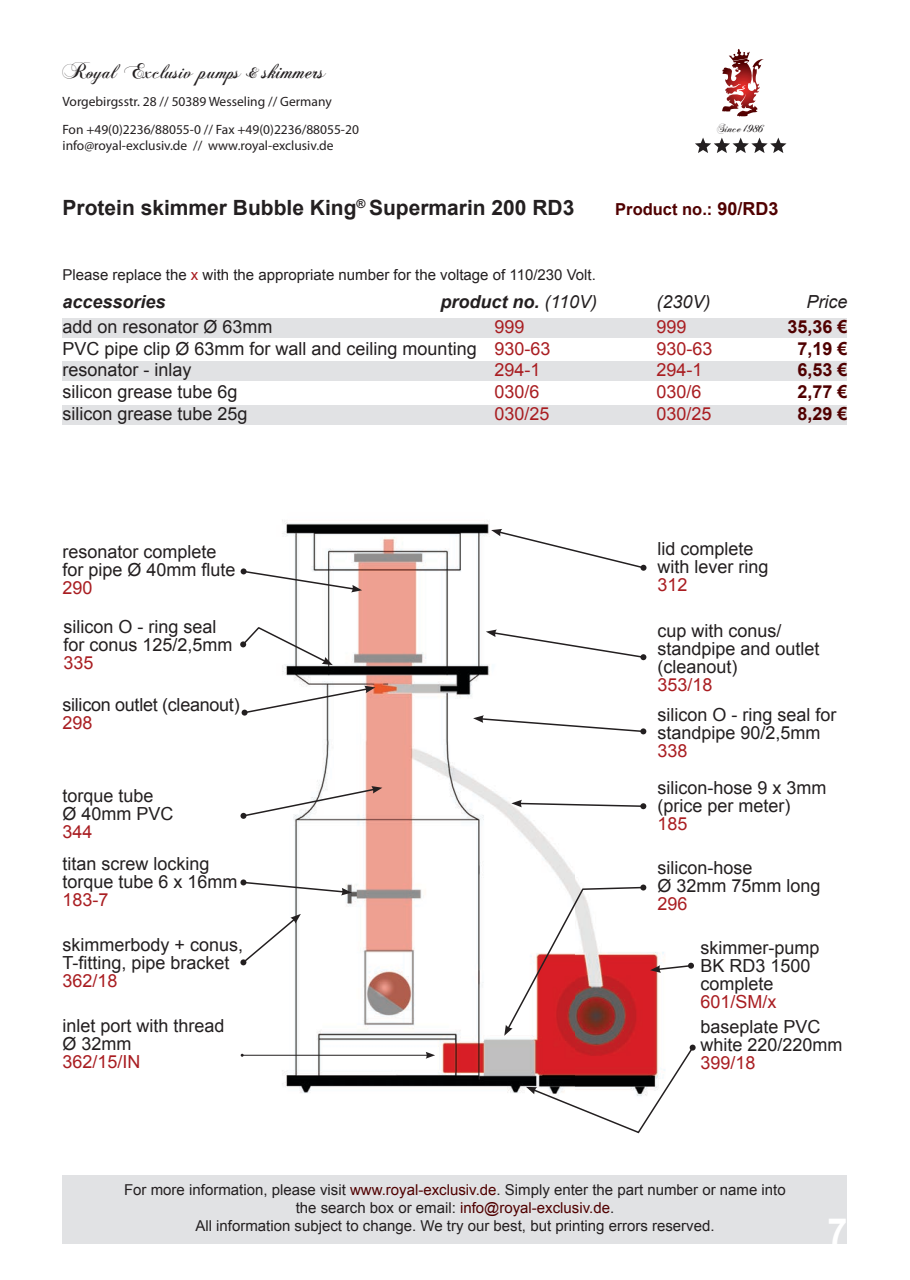
<style>
.page{position:relative;width:910px;height:1280px;background:#fff}
.page>*{position:absolute;margin:0;border:0;box-sizing:border-box;transform-origin:0 0}
.t1{font:700 36px "Arial";color:#fff}
.t2{font:700 21px "Arial";color:#231f20}
.t3{font:21px "Chopin Script";color:#231f20}
.t4{font:18px/18px "Arial";color:#231f20}
.t5{font:18px "Arial";color:#a91d21}
.t6{font:italic 700 18px "Arial";color:#231f20}
.t7{font:700 18px "Arial";color:#500000}
.t8{font:italic 18px "Arial";color:#231f20}
.t9{font:700 16.5px "Arial";color:#500000}
.t10{font:15px/18px "Arial";color:#231f20;text-align:center}
.t11{font:13.5px/28.2px "Myriad Pro";color:#231f20}
.t12{font:12px "Chopin Script";color:#231f20}
.s1{font-size:22.5px}
.s2{font-size:15px}
.s3{font-size:18px}
.s4{color:#a91d21}
.s5{font-weight:400}
.s6{color:#500000}
</style>
<div class="page">
<div style="left:63px;top:1175px;width:784px;height:68px;background:#e1e2e4"></div>
<svg style="left:695px;top:138px;width:91px;height:15px"></svg>
<svg style="left:722px;top:49px;width:28px;height:63px"></svg>
<img style="left:254px;top:520px;width:405px;height:573px">
<div style="left:657px;top:542px;width:190px;height:72px;background:#fff"></div>
<div style="left:657px;top:708px;width:190px;height:59px;background:#fff"></div>
<div style="left:657px;top:624px;width:190px;height:68px;background:#fff"></div>
<div style="left:657px;top:781px;width:190px;height:72px;background:#fff"></div>
<div style="left:657px;top:861px;width:190px;height:72px;background:#fff"></div>
<svg style="left:241px;top:568px;width:121px;height:24px"></svg>
<svg style="left:240px;top:786px;width:142px;height:33px"></svg>
<svg style="left:242px;top:686px;width:133px;height:30px"></svg>
<svg style="left:240px;top:879px;width:112px;height:16px"></svg>
<svg style="left:491px;top:529px;width:155px;height:42px"></svg>
<svg style="left:486px;top:629px;width:160px;height:31px"></svg>
<svg style="left:473px;top:715px;width:173px;height:19px"></svg>
<svg style="left:511px;top:800px;width:135px;height:9px"></svg>
<svg style="left:240px;top:914px;width:61px;height:51px"></svg>
<svg style="left:526px;top:1044px;width:170px;height:90px"></svg>
<svg style="left:504px;top:884px;width:190px;height:152px"></svg>
<svg style="left:240px;top:625px;width:93px;height:40px"></svg>
<div style="left:63px;top:361px;width:784px;height:20px;background:#e1e2e4"></div>
<div style="left:63px;top:405px;width:784px;height:20px;background:#e1e2e4"></div>
<div style="left:63px;top:318px;width:784px;height:20px;background:#e1e2e4"></div>
<hr style="left:242px;top:1055px;width:186px;height:1px;background:#231f20">
<svg style="left:426px;top:1052px;width:9px;height:7px"></svg>
<p class="t3" style="left:63px;top:58px;width:265px"><span class="s1">R</span>oyal <span class="s1">E</span>xclusiv <span class="s1">p</span>umps <span class="s2">&amp;</span> <span class="s1">skimmers</span></p>
<p class="t11" style="left:63px;top:87px;width:298px">Vorgebirgsstr. 28 // 50389 Wesseling // Germany<br>Fon +49(0)2236/88055-0 // Fax +49(0)2236/88055-20</p>
<p class="t11" style="left:63px;top:131px;width:273px">info@royal-exclusiv.de // www.royal-exclusiv.de</p>
<p class="t12" style="left:717px;top:121px;width:49px">Since 1986</p>
<p class="t2" style="left:63px;top:194px;width:513px">Protein skimmer Bubble King<sup>®</sup> Supermarin 200 RD3</p>
<p class="t9" style="left:615px;top:198px;width:165px">Product no.: <span class="s3">90/RD3</span></p>
<p class="t10" style="left:63px;top:266px;width:535px">Please replace the <span class="s4">x</span> with the appropriate number for the voltage of 110/230 Volt.</p>
<p class="t6" style="left:63px;top:290px;width:105px">accessories</p>
<p class="t6" style="left:441px;top:290px;width:158px">product no. <span class="s5">(110V)</span></p>
<p class="t8" style="left:657px;top:290px;width:56px">(230V)</p>
<p class="t8" style="left:806px;top:290px;width:42px">Price</p>
<p class="t4" style="left:63px;top:318px;width:212px">add on resonator Ø 63mm</p>
<p class="t5" style="left:495px;top:315px;width:32px">999</p>
<p class="t5" style="left:657px;top:315px;width:32px">999</p>
<p class="t7" style="left:787px;top:315px;width:62px">35,36 €</p>
<p class="t4" style="left:63px;top:340px;width:490px">PVC pipe clip Ø 63mm for wall and ceiling mounting <span class="s4">930-63</span></p>
<p class="t5" style="left:657px;top:337px;width:58px">930-63</p>
<p class="t7" style="left:797px;top:336px;width:52px">7,19 €</p>
<p class="t4" style="left:63px;top:361px;width:131px">resonator - inlay</p>
<p class="t5" style="left:495px;top:358px;width:48px">294-1</p>
<p class="t5" style="left:657px;top:358px;width:48px">294-1</p>
<p class="t7" style="left:797px;top:358px;width:52px">6,53 €</p>
<p class="t4" style="left:63px;top:383px;width:177px">silicon grease tube 6g</p>
<p class="t5" style="left:495px;top:380px;width:47px">030/6</p>
<p class="t5" style="left:657px;top:380px;width:47px">030/6</p>
<p class="t7" style="left:797px;top:380px;width:52px">2,77 €</p>
<p class="t4" style="left:63px;top:404px;width:187px">silicon grease tube 25g</p>
<p class="t5" style="left:495px;top:401px;width:57px">030/25</p>
<p class="t5" style="left:657px;top:401px;width:57px">030/25</p>
<p class="t7" style="left:797px;top:401px;width:52px">8,29 €</p>
<p class="t4" style="left:63px;top:543px;width:175px">resonator complete for pipe Ø 40mm flute</p>
<p class="t5" style="left:63px;top:576px;width:32px">290</p>
<p class="t4" style="left:63px;top:617px;width:171px">silicon O - ring seal for conus 125/2,5mm</p>
<p class="t5" style="left:63px;top:650px;width:32px">335</p>
<p class="t4" style="left:63px;top:696px;width:179px">silicon outlet (cleanout)</p>
<p class="t5" style="left:63px;top:711px;width:32px">298</p>
<p class="t4" style="left:63px;top:786px;width:113px">torque tube<br>Ø 40mm PVC</p>
<p class="t5" style="left:63px;top:819px;width:32px">344</p>
<p class="t4" style="left:63px;top:855px;width:177px">titan screw locking torque tube 6 x 16mm</p>
<p class="t5" style="left:63px;top:888px;width:48px">183-7</p>
<p class="t4" style="left:63px;top:936px;width:182px">skimmerbody + conus,<br>T-fitting, pipe bracket</p>
<p class="t5" style="left:63px;top:969px;width:57px">362/18</p>
<p class="t4" style="left:63px;top:1017px;width:164px">inlet port with thread<br>Ø 32mm</p>
<p class="t5" style="left:63px;top:1050px;width:80px">362/15/IN</p>
<p class="t4" style="left:657px;top:540px;width:113px">lid complete with lever ring</p>
<p class="t5" style="left:657px;top:573px;width:32px">312</p>
<p class="t4" style="left:657px;top:622px;width:164px">cup with conus/ standpipe and outlet (cleanout)</p>
<p class="t5" style="left:657px;top:673px;width:57px">353/18</p>
<p class="t4" style="left:657px;top:706px;width:181px">silicon O - ring seal for standpipe 90/2,5mm</p>
<p class="t5" style="left:657px;top:739px;width:32px">338</p>
<p class="t4" style="left:657px;top:779px;width:171px">silicon-hose 9 x 3mm (price per meter)</p>
<p class="t5" style="left:657px;top:812px;width:32px">185</p>
<p class="t4" style="left:657px;top:859px;width:165px">silicon-hose<br>Ø 32mm 75mm long</p>
<p class="t5" style="left:657px;top:892px;width:32px">296</p>
<p class="t4" style="left:700px;top:938px;width:120px">skimmer-pump<br>BK RD3 1500 complete</p>
<p class="t5" style="left:700px;top:989px;width:78px">601/SM/x</p>
<p class="t4" style="left:700px;top:1018px;width:144px">baseplate PVC white 220/220mm</p>
<p class="t5" style="left:700px;top:1051px;width:57px">399/18</p>
<p class="t10" style="left:124px;top:1181px;width:663px">For more information, please visit <span class="s6">www.royal-exclusiv.de</span>. Simply enter the part number or name into the search box or email: <span class="s6">info@royal-exclusiv.de</span>.<br>All information subject to change. We try our best, but printing errors reserved.</p>
<h1 class="t1" style="left:827px;top:1207px;width:22px">7</h1>
</div>
